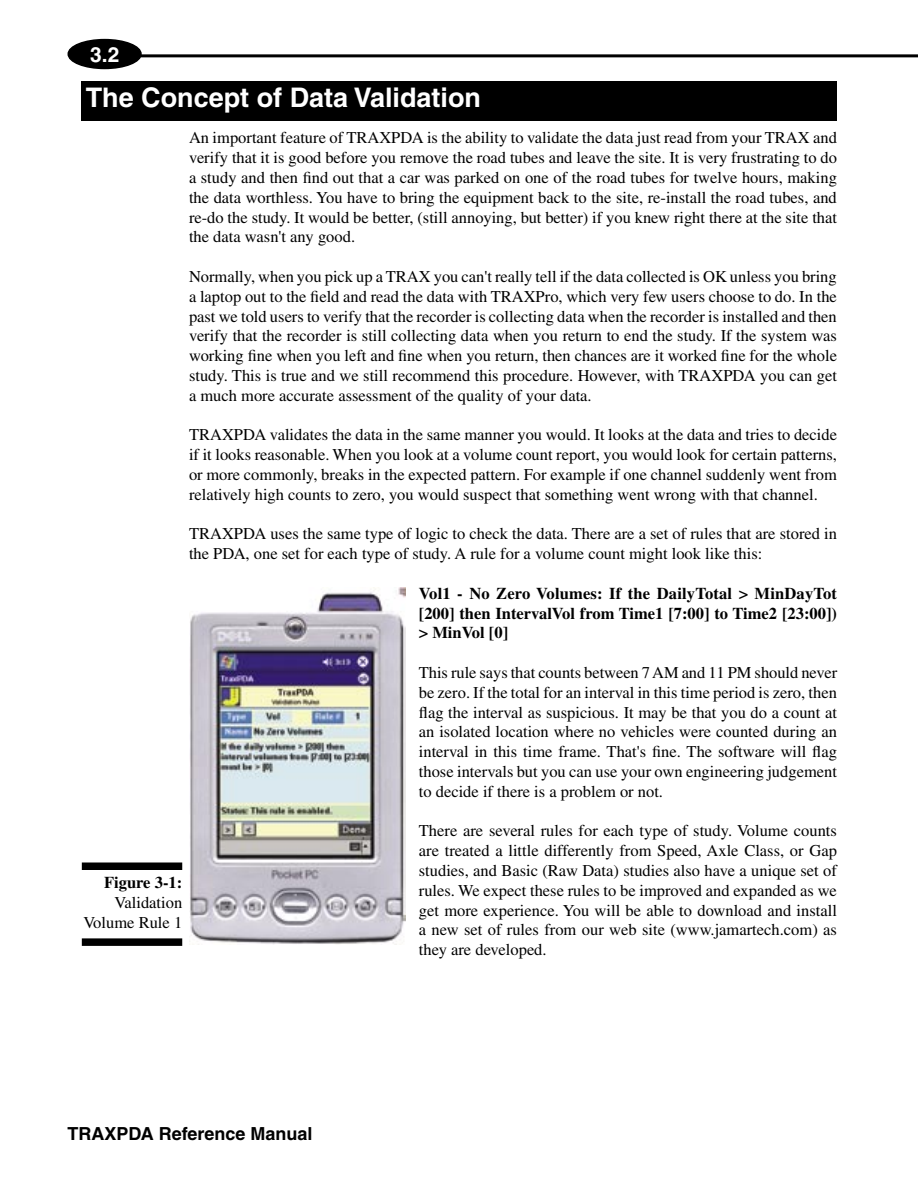
<style>
.page{position:relative;width:918px;height:1188px;background:#fff}
.page>*{position:absolute;margin:0;border:0;box-sizing:border-box;transform-origin:0 0}
.Headline{font:700 27px "Helvetica";color:#fff}
.t1{font:700 21px "Helvetica";color:#fff}
.t2{font:700 18px "Helvetica";color:#000}
.Body_text{font:16.5px/19.8px "Times";color:#000;text-align:justify}
.Body_text-2{font:700 16.5px/19.8px "Times";color:#000;text-align:justify}
.s1{font-weight:400}
</style>
<div class="page">
<hr style="left:138px;top:54px;width:780px;height:3px;background:#000">
<div style="left:68px;top:40px;width:73px;height:28px;background:#000;border-radius:50%"></div>
<div style="left:68px;top:39px;width:74px;height:30px;border:2px solid #000;border-radius:50%"></div>
<div style="left:81px;top:81px;width:756px;height:40px;background:#000"></div>
<img style="left:189px;top:587px;width:216px;height:358px">
<div style="left:82px;top:862px;width:100px;height:8px;background:#000"></div>
<div style="left:82px;top:938px;width:100px;height:8px;background:#000"></div>
<p class="t1" style="left:90px;top:41px;width:31px">3.2</p>
<p class="Headline" style="left:86px;top:81px;width:397px">The Concept of Data Validation</p>
<p class="Body_text" style="left:189px;top:128px;width:650px">An important feature of TRAXPDA is the ability to validate the data just read from your TRAX and verify that it is good before you remove the road tubes and leave the site. It is very frustrating to do a study and then find out that a car was parked on one of the road tubes for twelve hours, making the data worthless. You have to bring the equipment back to the site, re-install the road tubes, and re-do the study. It would be better, (still annoying, but better) if you knew right there at the site that the data wasn't any good.</p>
<p class="Body_text" style="left:189px;top:266px;width:650px">Normally, when you pick up a TRAX you can't really tell if the data collected is OK unless you bring a laptop out to the field and read the data with TRAXPro, which very few users choose to do. In the past we told users to verify that the recorder is collecting data when the recorder is installed and then verify that the recorder is still collecting data when you return to end the study. If the system was working fine when you left and fine when you return, then chances are it worked fine for the whole study. This is true and we still recommend this procedure. However, with TRAXPDA you can get a much more accurate assessment of the quality of your data.</p>
<p class="Body_text" style="left:189px;top:425px;width:650px">TRAXPDA validates the data in the same manner you would. It looks at the data and tries to decide if it looks reasonable. When you look at a volume count report, you would look for certain patterns, or more commonly, breaks in the expected pattern. For example if one channel suddenly went from relatively high counts to zero, you would suspect that something went wrong with that channel.</p>
<p class="Body_text" style="left:189px;top:524px;width:650px">TRAXPDA uses the same type of logic to check the data. There are a set of rules that are stored in the PDA, one set for each type of study. A rule for a volume count might look like this:</p>
<p class="Body_text-2" style="left:419px;top:583px;width:420px">Vol1 - No Zero Volumes: If the DailyTotal &gt; MinDayTot [200] then IntervalVol from Time1 [7:00] to Time2 [23:00]) &gt; MinVol [0]</p>
<p class="Body_text" style="left:419px;top:662px;width:420px">This rule says that counts between 7 AM and 11 PM should never be zero. If the total for an interval in this time period is zero, then flag the interval as suspicious. It may be that you do a count at an isolated location where no vehicles were counted during an interval in this time frame. That's fine. The software will flag those intervals but you can use your own engineering judgement to decide if there is a problem or not.</p>
<p class="Body_text" style="left:419px;top:821px;width:420px">There are several rules for each type of study. Volume counts are treated a little differently from Speed, Axle Class, or Gap studies, and Basic (Raw Data) studies also have a unique set of rules. We expect these rules to be improved and expanded as we get more experience. You will be able to download and install a new set of rules from our web site (www.jamartech.com) as they are developed.</p>
<p class="Body_text-2" style="left:104px;top:872px;width:80px;text-align:right">Figure 3-1:<br><span class="s1">Validation</span></p>
<p class="Body_text" style="left:84px;top:912px;width:100px">Volume Rule 1</p>
<p class="t2" style="left:68px;top:1122px;width:246px">TRAXPDA Reference Manual</p>
</div>
